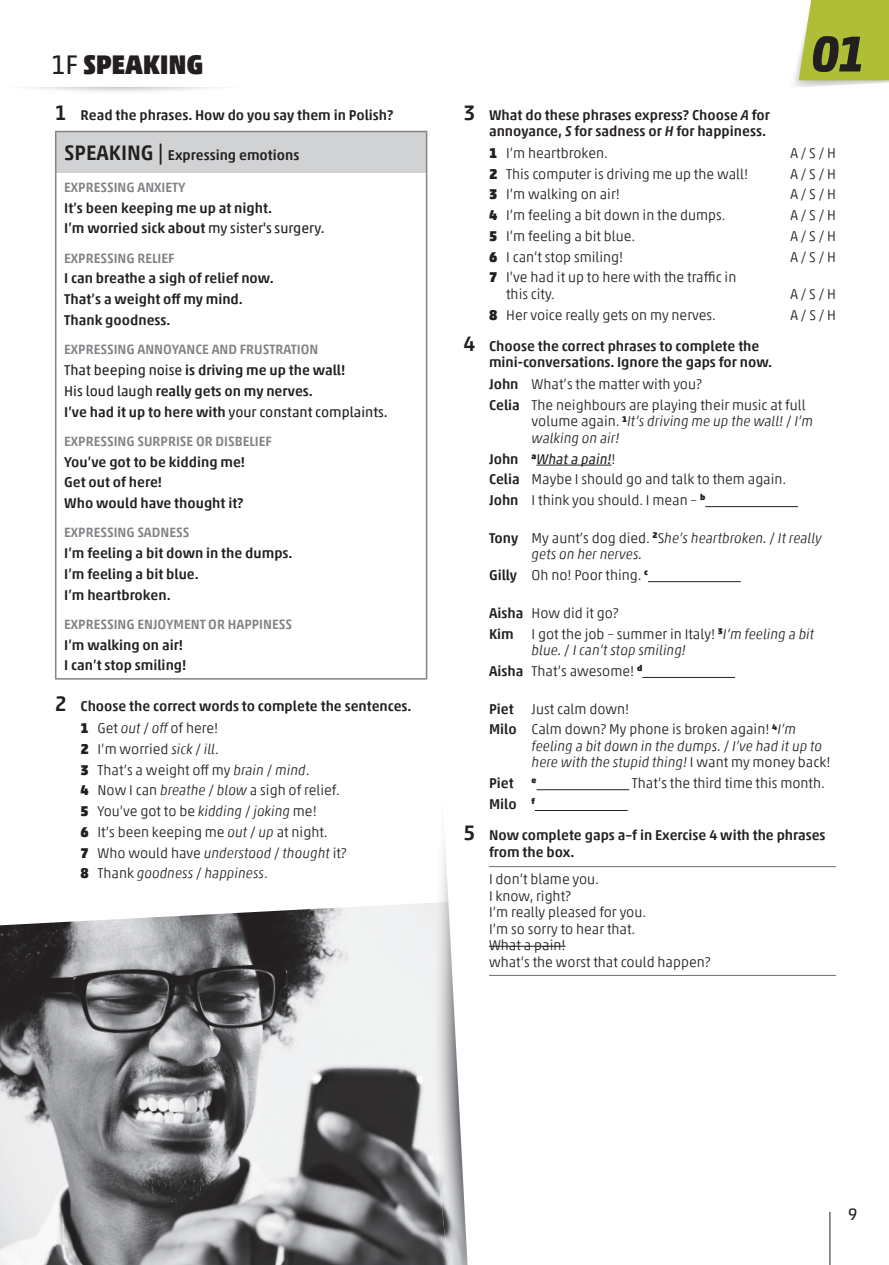
<style>
.page{position:relative;width:889px;height:1265px;background:#fff}
.page>*{position:absolute;margin:0;border:0;box-sizing:border-box;transform-origin:0 0}
.t1{font:italic 700 51.15px "Akko Pro";color:#231f20}
.t2{font:900 27px "Akko Pro";letter-spacing:-.01em;color:#231f20}
.t3{font:16.5px "Akko Pro";color:#231f20}
.t4{font:300 14.25px/20.9px "Akko Pro";color:#231f20}
.t5{font:500 14.25px/20.7px "Akko Pro";color:#231f20}
.t6{font:italic 300 14.25px/16.5px "Akko Pro";color:#231f20}
.t7{font:500 13.5px "Akko Pro";color:#808285}
.t8{font:900 8.25px "Akko Pro";color:#231f20;scale:1.05 1}
.s1{font-weight:400}
.s2{font-size:21px}
.s3{font-weight:500;font-size:21px}
.s4{font-weight:500}
.s5{font-weight:900}
.s6{font-style:italic}
.s7{font-style:normal}
.s8{font-weight:400;font-style:italic}
.s9{font-weight:500;font-style:normal}
</style>
<div class="page">
<div style="left:56px;top:132px;width:370px;height:41px;background:#d1d2d4"></div>
<hr style="left:55px;top:131px;width:372px;height:1px;background:#808285">
<hr style="left:55px;top:132px;width:1px;height:41px;background:#808285">
<hr style="left:425px;top:132px;width:2px;height:41px;background:#808285">
<hr style="left:55px;top:173px;width:1px;height:505px;background:#808285">
<hr style="left:425px;top:173px;width:2px;height:505px;background:#808285">
<hr style="left:55px;top:678px;width:372px;height:1px;background:#808285">
<hr style="left:536px;top:465px;width:75px;height:1px;background:#231f20">
<hr style="left:705px;top:506px;width:92px;height:1px;background:#231f20">
<hr style="left:647px;top:581px;width:93px;height:1px;background:#231f20">
<hr style="left:642px;top:677px;width:92px;height:1px;background:#231f20">
<hr style="left:536px;top:789px;width:93px;height:1px;background:#231f20">
<hr style="left:534px;top:810px;width:93px;height:1px;background:#231f20">
<hr style="left:489px;top:866px;width:346px;height:1px;background:#6c6d70">
<hr style="left:489px;top:975px;width:346px;height:1px;background:#6c6d70">
<hr style="left:489px;top:946px;width:76px;height:1px;background:#231f20">
<img style="left:0;top:903px;width:431px;height:362px">
<img style="left:441px;top:838px;width:7px;height:64px">
<img style="left:431px;top:902px;width:37px;height:363px">
<hr style="left:829px;top:1212px;width:1px;height:53px;background:#231f20">
<svg style="left:798px;top:0;width:91px;height:80px;background:#b5c145"></svg>
<h2 class="t2" style="left:51px;top:48px;width:154px"><span class="s1">1F</span> SPEAKING</h2>
<p class="t5" style="left:55px;top:104px;width:340px"><span class="s2">1</span> Read the phrases. How do you say them in Polish?</p>
<p class="t5" style="left:64px;top:145px;width:236px"><span class="s2">SPEAKING |</span> Expressing emotions</p>
<p class="t7" style="left:64px;top:179px;width:123px">EXPRESSING ANXIETY</p>
<p class="t5" style="left:64px;top:197px;width:262px">It’s been keeping me up at night.<br>I’m worried sick about <span class="s1">my sister's surgery.</span></p>
<p class="t7" style="left:64px;top:250px;width:112px">EXPRESSING RELIEF</p>
<p class="t5" style="left:64px;top:268px;width:211px">I can breathe a sigh of relief now.<br>That’s a weight off my mind.<br>Thank goodness.</p>
<p class="t7" style="left:64px;top:341px;width:256px">EXPRESSING ANNOYANCE AND FRUSTRATION</p>
<p class="t5" style="left:64px;top:359px;width:325px"><span class="s1">That beeping noise</span> is driving me up the wall!<br><span class="s1">His loud laugh</span> really gets on my nerves.<br>I’ve had it up to here with <span class="s1">your constant complaints.</span></p>
<p class="t7" style="left:64px;top:433px;width:209px">EXPRESSING SURPRISE OR DISBELIEF</p>
<p class="t5" style="left:64px;top:451px;width:182px">You’ve got to be kidding me!<br>Get out of here!<br>Who would have thought it?</p>
<p class="t7" style="left:64px;top:524px;width:127px">EXPRESSING SADNESS</p>
<p class="t5" style="left:64px;top:542px;width:230px">I’m feeling a bit down in the dumps.<br>I’m feeling a bit blue.<br>I’m heartbroken.</p>
<p class="t7" style="left:64px;top:616px;width:229px">EXPRESSING ENJOYMENT OR HAPPINESS</p>
<p class="t5" style="left:64px;top:634px;width:124px">I’m walking on air!<br>I can’t stop smiling!</p>
<p class="t4" style="left:80px;top:696px;width:332px;text-indent:-26px"><span class="s3">2</span> <span class="s4">Choose the correct words to complete the sentences.<br></span><span class="s5">1</span> Get <span class="s6">out</span> / <span class="s6">off</span> of here!<br><span class="s5">2</span> I’m worried <span class="s6">sick</span> / <span class="s6">ill</span>.<br><span class="s5">3</span> That’s a weight off my <span class="s6">brain</span> / <span class="s6">mind</span>.<br><span class="s5">4</span> Now I can <span class="s6">breathe</span> / <span class="s6">blow</span> a sigh of relief.<br><span class="s5">5</span> You’ve got to be <span class="s6">kidding</span> / <span class="s6">joking</span> me!<br><span class="s5">6</span> It’s been keeping me <span class="s6">out</span> / <span class="s6">up</span> at night.<br><span class="s5">7</span> Who would have <span class="s6">understood</span> / <span class="s6">thought</span> it?<br><span class="s5">8</span> Thank <span class="s6">goodness</span> / <span class="s6">happiness</span>.</p>
<h1 class="t1" style="left:810px;top:22px;width:57px">01</h1>
<p class="t5" style="left:463px;top:106px;width:308px;line-height:16.5px;text-align:right"><span class="s2">3</span> What do these phrases express? Choose <span class="s6">A</span> for annoyance, <span class="s6">S</span> for sadness or <span class="s6">H</span> for happiness.</p>
<p class="t4" style="left:489px;top:142px;width:120px"><span class="s5">1</span> I’m heartbroken.</p>
<p class="t4" style="left:790px;top:142px;width:47px">A / S / H</p>
<p class="t4" style="left:489px;top:163px;width:260px"><span class="s5">2</span> This computer is driving me up the wall!</p>
<p class="t4" style="left:790px;top:163px;width:47px">A / S / H</p>
<p class="t4" style="left:489px;top:184px;width:132px"><span class="s5">3</span> I’m walking on air!</p>
<p class="t4" style="left:790px;top:184px;width:47px">A / S / H</p>
<p class="t4" style="left:489px;top:204px;width:238px"><span class="s5">4</span> I’m feeling a bit down in the dumps.</p>
<p class="t4" style="left:790px;top:204px;width:47px">A / S / H</p>
<p class="t4" style="left:489px;top:225px;width:148px"><span class="s5">5</span> I’m feeling a bit blue.</p>
<p class="t4" style="left:790px;top:225px;width:47px">A / S / H</p>
<p class="t4" style="left:489px;top:246px;width:135px"><span class="s5">6</span> I can’t stop smiling!</p>
<p class="t4" style="left:790px;top:246px;width:47px">A / S / H</p>
<p class="t4" style="left:506px;top:269px;width:232px;line-height:16.5px;text-indent:-17px"><span class="s5">7</span> I’ve had it up to here with the traffic in this city.</p>
<p class="t4" style="left:790px;top:283px;width:47px">A / S / H</p>
<p class="t4" style="left:489px;top:304px;width:228px"><span class="s5">8</span> Her voice really gets on my nerves.</p>
<p class="t4" style="left:790px;top:304px;width:47px">A / S / H</p>
<p class="t5" style="left:489px;top:338px;width:284px;line-height:16.5px;text-indent:-26px"><span class="s2">4</span> Choose the correct phrases to complete the mini-conversations. Ignore the gaps for now.</p>
<p class="t4" style="left:489px;top:374px;width:318px"><span class="s4">John</span> What’s the matter with you?<br><span class="s4">Celia</span> The neighbours are playing their music at full</p>
<p class="t6" style="left:531px;top:413px;width:283px"><span class="s7">volume again.</span> <sup>1</sup>It’s driving me up the wall! <span class="s7">/</span> I’m walking on air!</p>
<p class="t4" style="left:489px;top:448px;width:299px"><span class="s4">John</span> <sup>a</sup><span class="s8">What a pain!</span>!<br><span class="s4">Celia</span> Maybe I should go and talk to them again.<br><span class="s4">John</span> I think you should. I mean – <sup>b</sup></p>
<p class="t6" style="left:531px;top:529px;width:291px;text-indent:-43px"><span class="s9">Tony</span> <span class="s7">My aunt’s dog died.</span> <sup>2</sup><span class="s7">S</span>he’s heartbroken. <span class="s7">/</span> It really gets on her nerves.</p>
<p class="t4" style="left:489px;top:564px;width:160px"><span class="s4">Gilly</span> Oh no! Poor thing. <sup>c</sup></p>
<p class="t4" style="left:489px;top:602px;width:326px"><span class="s4">Aisha</span> How did it go?<br><span class="s4">Kim</span> I got the job – summer in Italy! <sup>3</sup><span class="s6">I’m feeling a bit</span></p>
<p class="t6" style="left:489px;top:640px;width:198px;line-height:20.7px;text-indent:43px">blue. <span class="s7">/</span> I can’t stop smiling!<br><span class="s9">Aisha</span> <span class="s7">That’s awesome!</span> <sup>d</sup></p>
<p class="t5" style="left:489px;top:698px;width:26px">Piet</p>
<p class="t4" style="left:489px;top:698px;width:308px;text-indent:43px">Just calm down!<br><span class="s4">Milo</span> Calm down? My phone is broken again! <sup>4</sup><span class="s6">I’m</span></p>
<p class="t6" style="left:531px;top:737px;width:300px">feeling a bit down in the dumps. <span class="s7">/</span> I’ve had it up to here with the stupid thing! <span class="s7">I want my money back!</span></p>
<p class="t5" style="left:489px;top:773px;width:26px">Piet</p>
<p class="t8" style="left:531px;top:775px;width:6px">e</p>
<p class="t4" style="left:631px;top:772px;width:194px">That’s the third time this month.</p>
<p class="t5" style="left:489px;top:793px;width:47px">Milo <sup>f</sup></p>
<p class="t5" style="left:489px;top:827px;width:338px;line-height:16.5px;text-indent:-26px"><span class="s2">5</span> Now complete gaps a–f in Exercise 4 with the phrases from the box.</p>
<p class="t4" style="left:489px;top:870px;width:223px;line-height:16.5px">I don’t blame you.<br>I know, right?<br>I’m really pleased for you.<br>I’m so sorry to hear that.<br>What a pain!<br>what’s the worst that could happen?</p>
<p class="t3" style="left:848px;top:1204px;width:11px">9</p>
</div>
